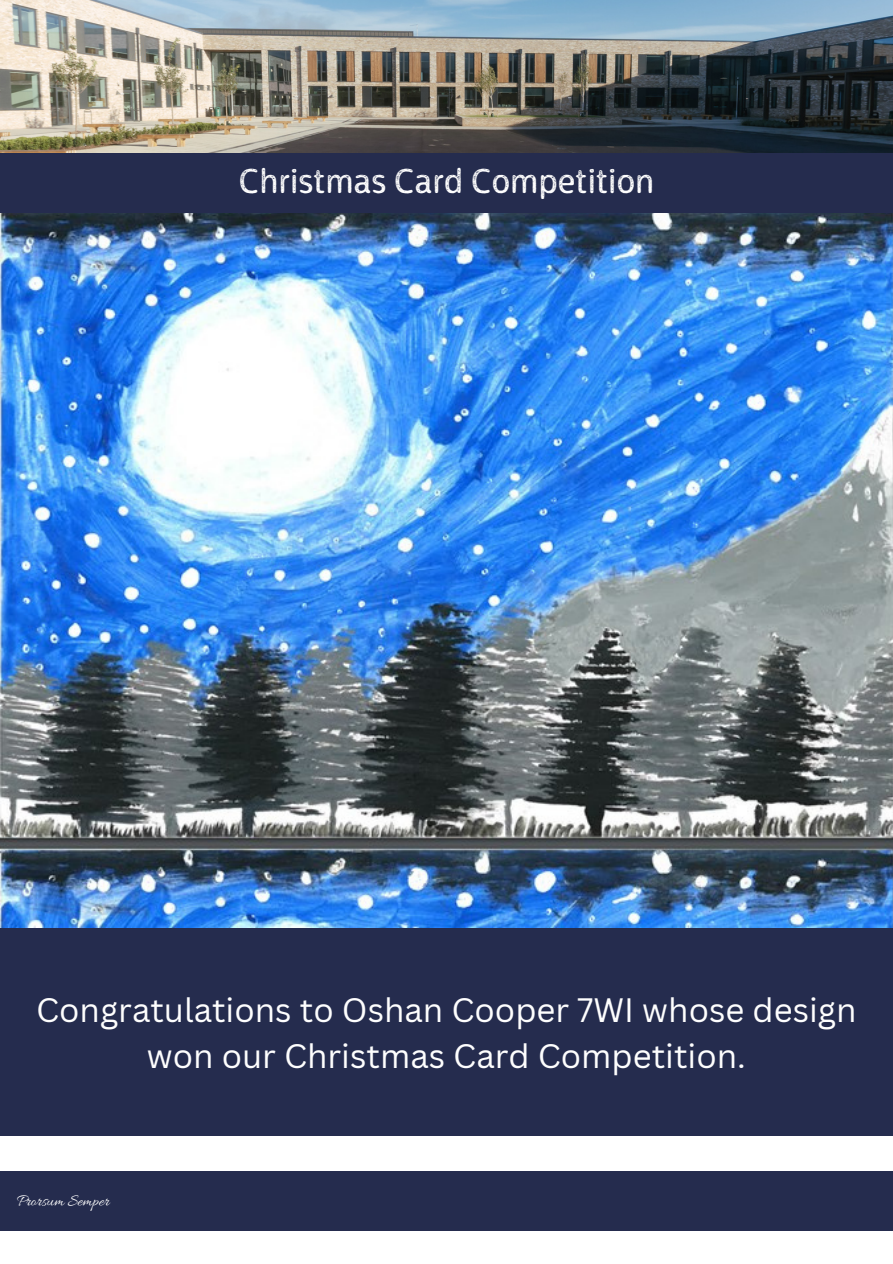
<style>
.page{position:relative;width:893px;height:1264px;background:#fff}
.page>*{position:absolute;margin:0;border:0;box-sizing:border-box;transform-origin:0 0}
.t1{font:36px "Ossem Rust";color:#fefefe}
.t2{font:33px/46px "Canva Sans";color:#fefefe;text-align:center}
.t3{font:16.65px "Allura";color:#fff}
</style>
<div class="page">
<div style="left:0;top:1171px;width:892px;height:59px;background:#252c4e"></div>
<div style="left:0;top:111px;width:892px;height:1025px;background:#252c4e"></div>
<img style="left:0;top:0;width:892px;height:152px">
<img style="left:0;top:213px;width:892px;height:714px">
<p class="t1" style="left:238px;top:160px;width:417px">Christmas Card Competition</p>
<p class="t2" style="left:36px;top:985px;width:821px">Congratulations to Oshan Cooper 7WI whose design won our Christmas Card Competition.</p>
<p class="t3" style="left:17px;top:1191px;width:94px">Prorsum Semper</p>
</div>
